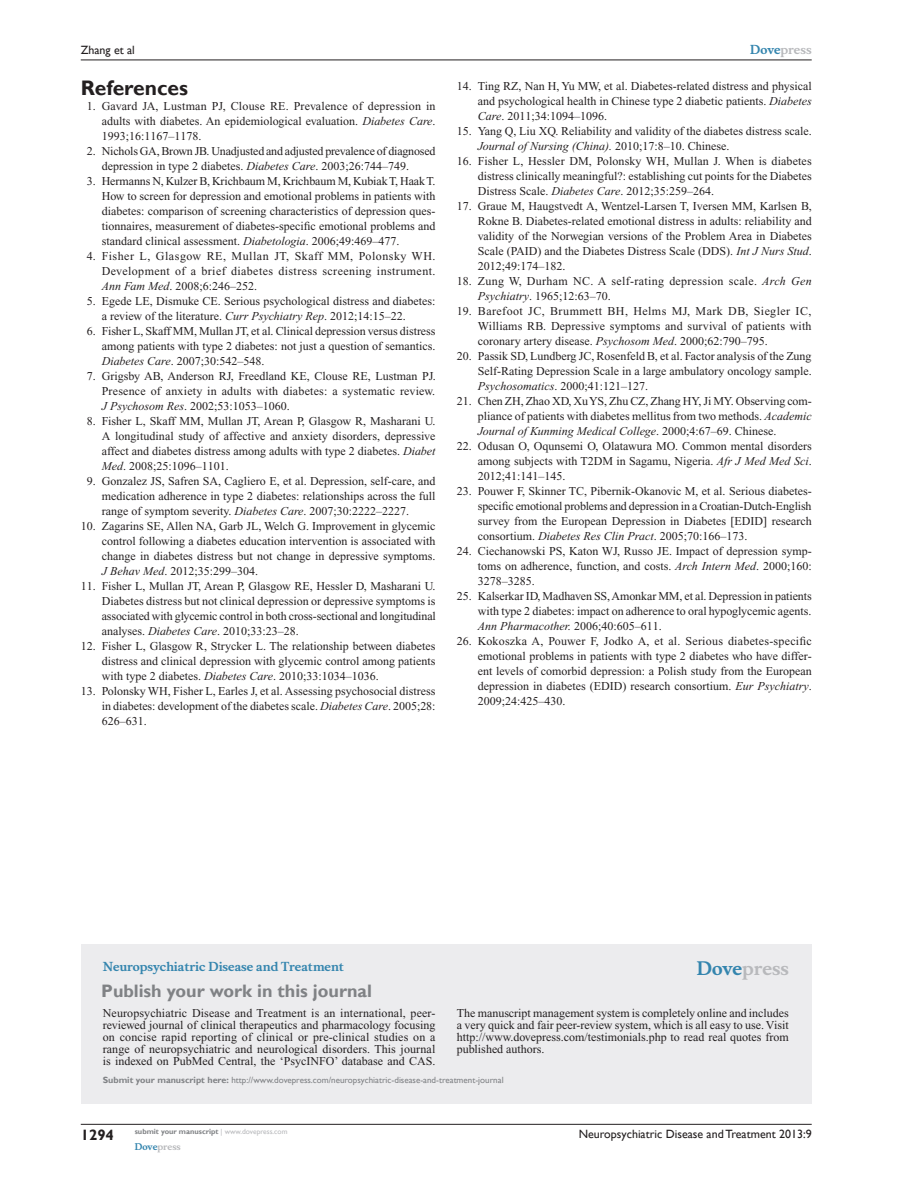
<style>
.page{position:relative;width:918px;height:1188px;background:#fff}
.page>*{position:absolute;margin:0;border:0;box-sizing:border-box;transform-origin:0 0}
.RefH{font:700 21px "Gill Sans";color:#231f20}
.PromBx-H1{font:700 18px "Gill Sans";color:#808285}
.PromBx-Brand{font:700 18px "Musee";color:#b8b9bc}
.t1{font:700 15px "Gill Sans";color:#231f20}
.RefNL2{font:12px/15px "Times New Roman";color:#231f20;text-align:justify}
.PromBx-Tx{font:12px/12px "Times New Roman";color:#231f20;text-align:justify}
.RefNL2-2{font:12px/15px "Times New Roman";letter-spacing:.025em;color:#231f20}
.t2{font:12px "Gill Sans";color:#231f20}
.PromBx-JrnlName{font:700 12px "Musee";color:#3485ae}
.t3{font:700 12px "Musee";color:#b8b9bc}
.PromBx-SubmitMssWebA{font:9px "Gill Sans";color:#808285}
.t4{font:700 9px "Musee";color:#b8b9bc}
.t5{font:700 7.5px "Gill Sans";color:#808285}
.s1{font-style:italic}
.s2{color:#3485ae}
.s3{font-weight:700}
.s4{font-weight:400;color:#b8b9bc}
</style>
<div class="page">
<div style="left:81px;top:944px;width:731px;height:159px;background:#ececee"></div>
<hr style="left:81px;top:1124px;width:731px;height:1px;background:#231f20">
<hr style="left:81px;top:60px;width:731px;height:1px;background:#231f20">
<p class="t2" style="left:81px;top:43px;width:56px">Zhang et al</p>
<p class="RefH" style="left:81px;top:76px;width:109px">References</p>
<p class="RefNL2" style="left:102px;top:99px;width:335px;text-indent:-15px">1. Gavard JA, Lustman PJ, Clouse RE. Prevalence of depression in adults with diabetes. An epidemiological evaluation. <span class="s1">Diabetes Care</span>.<br>1993;16:1167–1178.</p>
<p class="RefNL2" style="left:102px;top:144px;width:335px;text-indent:-15px">2. Nichols GA, Brown JB. Unadjusted and adjusted prevalence of diagnosed depression in type 2 diabetes. <span class="s1">Diabetes Care</span>. 2003;26:744–749.</p>
<p class="RefNL2" style="left:102px;top:174px;width:335px;text-indent:-15px">3. Hermanns N, Kulzer B, Krichbaum M, Krichbaum M, Kubiak T, Haak T.<br>How to screen for depression and emotional problems in patients with diabetes: comparison of screening characteristics of depression ques&shy;tionnaires, measurement of diabetes-specific emotional problems and standard clinical assessment. <span class="s1">Diabetologia</span>. 2006;49:469–477.</p>
<p class="RefNL2" style="left:102px;top:249px;width:335px;text-indent:-15px">4. Fisher L, Glasgow RE, Mullan JT, Skaff MM, Polonsky WH.<br>Development of a brief diabetes distress screening instrument.<br><span class="s1">Ann Fam Med</span>. 2008;6:246–252.</p>
<p class="RefNL2" style="left:102px;top:294px;width:335px;text-indent:-15px">5. Egede LE, Dismuke CE. Serious psychological distress and diabetes: a review of the literature. <span class="s1">Curr Psychiatry Rep</span>. 2012;14:15–22.</p>
<p class="RefNL2" style="left:102px;top:324px;width:335px;text-indent:-15px">6. Fisher L, Skaff MM, Mullan JT, et al. Clinical depression versus distress among patients with type 2 diabetes: not just a question of semantics.<br><span class="s1">Diabetes Care</span>. 2007;30:542–548.</p>
<p class="RefNL2" style="left:102px;top:369px;width:335px;text-indent:-15px">7. Grigsby AB, Anderson RJ, Freedland KE, Clouse RE, Lustman PJ.<br>Presence of anxiety in adults with diabetes: a systematic review.<br><span class="s1">J Psychosom Res</span>. 2002;53:1053–1060.</p>
<p class="RefNL2" style="left:102px;top:414px;width:335px;text-indent:-15px">8. Fisher L, Skaff MM, Mullan JT, Arean P, Glasgow R, Masharani U.<br>A longitudinal study of affective and anxiety disorders, depressive affect and diabetes distress among adults with type 2 diabetes. <span class="s1">Diabet Med</span>. 2008;25:1096–1101.</p>
<p class="RefNL2" style="left:102px;top:474px;width:335px;text-indent:-15px">9. Gonzalez JS, Safren SA, Cagliero E, et al. Depression, self-care, and medication adherence in type 2 diabetes: relationships across the full range of symptom severity. <span class="s1">Diabetes Care</span>. 2007;30:2222–2227.</p>
<p class="RefNL2" style="left:102px;top:519px;width:335px;text-indent:-21px">10. Zagarins SE, Allen NA, Garb JL, Welch G. Improvement in glycemic control following a diabetes education intervention is associated with change in diabetes distress but not change in depressive symptoms.<br><span class="s1">J Behav Med</span>. 2012;35:299–304.</p>
<p class="RefNL2" style="left:102px;top:579px;width:336px;text-indent:-21px">11. Fisher L, Mullan JT, Arean P, Glasgow RE, Hessler D, Masharani U.<br>Diabetes distress but not clinical depression or depressive symptoms is associated with glycemic control in both cross-sectional and longitudinal analyses. <span class="s1">Diabetes Care</span>. 2010;33:23–28.</p>
<p class="RefNL2" style="left:102px;top:639px;width:335px;text-indent:-21px">12. Fisher L, Glasgow R, Strycker L. The relationship between diabetes distress and clinical depression with glycemic control among patients with type 2 diabetes. <span class="s1">Diabetes Care</span>. 2010;33:1034–1036.</p>
<p class="RefNL2" style="left:102px;top:684px;width:335px;text-indent:-21px">13. Polonsky WH, Fisher L, Earles J, et al. Assessing psychosocial distress in diabetes: development of the diabetes scale. <span class="s1">Diabetes Care</span>. 2005;28:<br>626–631.</p>
<p class="t3" style="left:750px;top:43px;width:63px"><span class="s2">Dove</span>press</p>
<p class="RefNL2" style="left:478px;top:79px;width:335px;text-indent:-21px">14. Ting RZ, Nan H, Yu MW, et al. Diabetes-related distress and physical and psychological health in Chinese type 2 diabetic patients. <span class="s1">Diabetes Care</span>. 2011;34:1094–1096.</p>
<p class="RefNL2" style="left:478px;top:124px;width:335px;text-indent:-21px">15. Yang Q, Liu XQ. Reliability and validity of the diabetes distress scale.<br><span class="s1">Journal of Nursing (China).</span> 2010;17:8–10. Chinese.</p>
<p class="RefNL2" style="left:478px;top:154px;width:335px;text-indent:-21px">16. Fisher L, Hessler DM, Polonsky WH, Mullan J. When is diabetes distress clinically meaningful?: establishing cut points for the Diabetes Distress Scale. <span class="s1">Diabetes Care</span>. 2012;35:259–264.</p>
<p class="RefNL2" style="left:478px;top:199px;width:335px;text-indent:-21px">17. Graue M, Haugstvedt A, Wentzel-Larsen T, Iversen MM, Karlsen B, Rokne B. Diabetes-related emotional distress in adults: reliability and validity of the Norwegian versions of the Problem Area in Diabetes Scale (PAID) and the Diabetes Distress Scale (DDS). <span class="s1">Int J Nurs Stud</span>.<br>2012;49:174–182.</p>
<p class="RefNL2-2" style="left:478px;top:274px;width:335px;text-indent:-21px">18. Zung W, Durham NC. A self-rating depression scale. <span class="s1">Arch Gen<br>Psychiatry</span>. 1965;12:63–70.</p>
<p class="RefNL2" style="left:478px;top:304px;width:335px;text-indent:-21px">19. Barefoot JC, Brummett BH, Helms MJ, Mark DB, Siegler IC, Williams RB. Depressive symptoms and survival of patients with coronary artery disease. <span class="s1">Psychosom Med</span>. 2000;62:790–795.</p>
<p class="RefNL2" style="left:478px;top:349px;width:335px;text-indent:-21px">20. Passik SD, Lundberg JC, Rosenfeld B, et al. Factor analysis of the Zung Self-Rating Depression Scale in a large ambulatory oncology sample.<br><span class="s1">Psychosomatics</span>. 2000;41:121–127.</p>
<p class="RefNL2" style="left:478px;top:394px;width:335px;text-indent:-21px">21. Chen ZH, Zhao XD, Xu YS, Zhu CZ, Zhang HY, Ji MY. Observing com&shy;pliance of patients with diabetes mellitus from two methods. <span class="s1">Academic Journal of Kunming Medical College</span>. 2000;4:67–69. Chinese.</p>
<p class="RefNL2" style="left:478px;top:439px;width:335px;text-indent:-21px">22. Odusan O, Oqunsemi O, Olatawura MO. Common mental disorders among subjects with T2DM in Sagamu, Nigeria. <span class="s1">Afr J Med Med Sci</span>.<br>2012;41:141–145.</p>
<p class="RefNL2" style="left:478px;top:484px;width:335px;text-indent:-21px">23. Pouwer F, Skinner TC, Pibernik-Okanovic M, et al. Serious diabetes&shy;specific emotional problems and depression in a Croatian-Dutch-English survey from the European Depression in Diabetes [EDID] research consortium. <span class="s1">Diabetes Res Clin Pract</span>. 2005;70:166–173.</p>
<p class="RefNL2" style="left:478px;top:544px;width:335px;text-indent:-21px">24. Ciechanowski PS, Katon WJ, Russo JE. Impact of depression symp&shy;toms on adherence, function, and costs. <span class="s1">Arch Intern Med</span>. 2000;160:<br>3278–3285.</p>
<p class="RefNL2" style="left:478px;top:589px;width:335px;text-indent:-21px">25. Kalserkar ID, Madhaven SS, Amonkar MM, et al. Depression in patients with type 2 diabetes: impact on adherence to oral hypoglycemic agents.<br><span class="s1">Ann Pharmacother.</span> 2006;40:605–611.</p>
<p class="RefNL2" style="left:478px;top:634px;width:335px;text-indent:-21px">26. Kokoszka A, Pouwer F, Jodko A, et al. Serious diabetes-specific emotional problems in patients with type 2 diabetes who have differ&shy;ent levels of comorbid depression: a Polish study from the European depression in diabetes (EDID) research consortium. <span class="s1">Eur Psychiatry</span>.<br>2009;24:425–430.</p>
<p class="PromBx-JrnlName" style="left:103px;top:959px;width:243px">Neuropsychiatric Disease and Treatment</p>
<p class="PromBx-H1" style="left:101px;top:980px;width:272px">Publish your work in this journal</p>
<p class="PromBx-Brand" style="left:697px;top:958px;width:94px"><span class="s2">Dove</span>press</p>
<p class="PromBx-Tx" style="left:103px;top:1007px;width:334px">Neuropsychiatric Disease and Treatment is an international, peer&shy;reviewed journal of clinical therapeutics and pharmacology focusing on concise rapid reporting of clinical or pre-clinical studies on a range of neuropsychiatric and neurological disorders. This journal is indexed on PubMed Central, the ‘PsycINFO’ database and CAS.</p>
<p class="PromBx-Tx" style="left:457px;top:1007px;width:333px">The manuscript management system is completely online and includes a very quick and fair peer-review system, which is all easy to use. Visit http://www.dovepress.com/testimonials.php to read real quotes from published authors.</p>
<p class="PromBx-SubmitMssWebA" style="left:103px;top:1075px;width:402px"><span class="s3">Submit your manuscript here:</span> http://www.dovepress.com/neuropsychiatric-disease-and-treatment-journal</p>
<p class="t1" style="left:81px;top:1126px;width:35px">1294</p>
<p class="t5" style="left:135px;top:1127px;width:154px">submit your manuscript <span class="s4">| www.dovepress.com</span></p>
<p class="t4" style="left:135px;top:1141px;width:48px"><span class="s2">Dove</span>press</p>
<p class="t2" style="left:579px;top:1127px;width:235px">Neuropsychiatric Disease and Treatment 2013:9</p>
</div>
